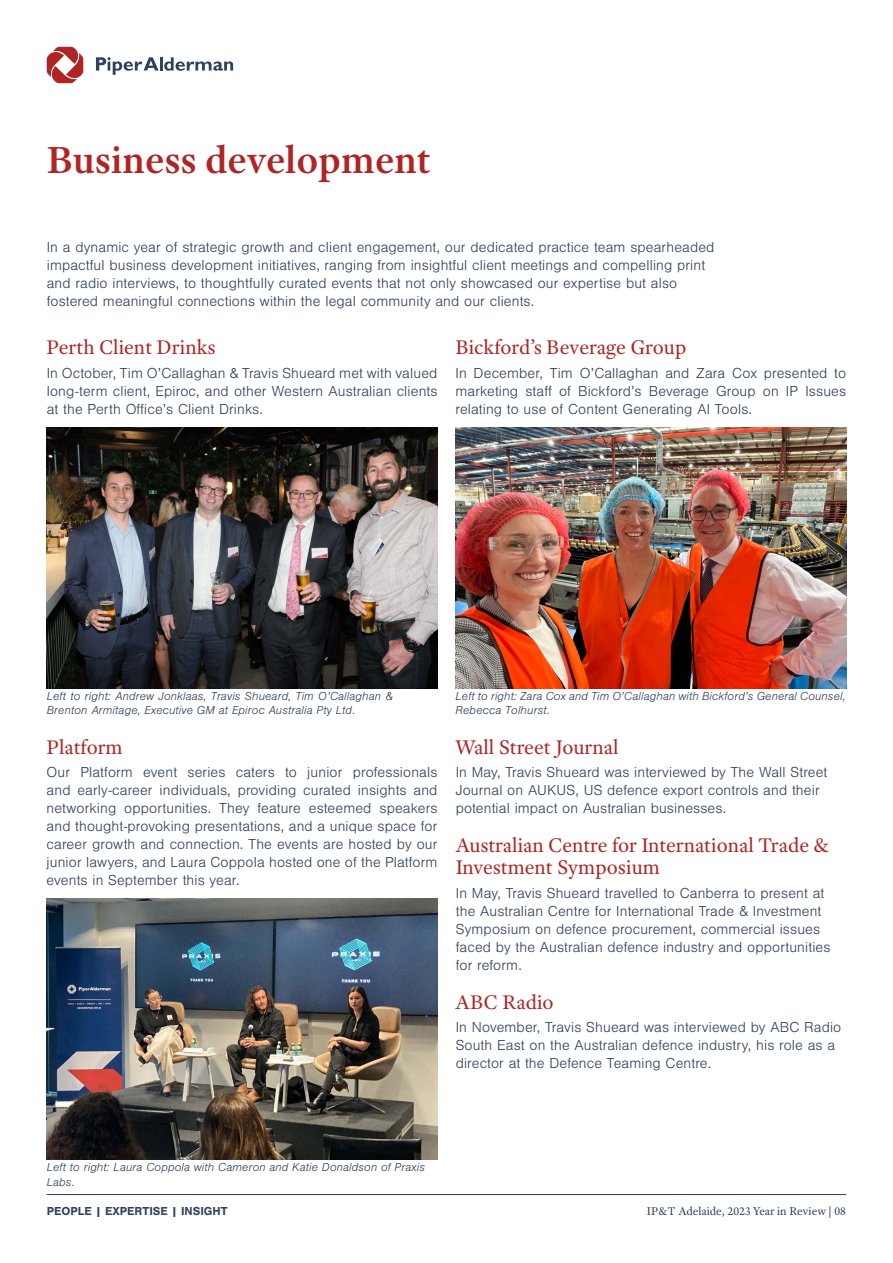
<style>
.page{position:relative;width:893px;height:1263px;background:#fff}
.page>*{position:absolute;margin:0;border:0;box-sizing:border-box;transform-origin:0 0}
.t1{font:600 40.5px "Adobe Text Pro";color:#b02424}
.t2{font:21px/22.5px "Adobe Text Pro";color:#b02424}
.t3{font:300 15px/18px "Nimbus San";letter-spacing:.01em;color:#30405e}
.t4{font:italic 300 12px/14.4px "Nimbus San";letter-spacing:.01em;color:#30405e}
.t5{font:12px "Adobe Text Pro";color:#30405e}
.t6{font:700 12px "Nimbus San";color:#30405e}
.s1{font-style:normal}
</style>
<div class="page">
<svg style="left:47px;top:47px;width:36px;height:36px"></svg>
<svg style="left:96px;top:57px;width:137px;height:18px"></svg>
<img style="left:47px;top:428px;width:390px;height:260px">
<img style="left:455px;top:428px;width:391px;height:260px">
<hr style="left:47px;top:1194px;width:799px;height:1px;background:#30405e">
<img style="left:47px;top:899px;width:390px;height:261px">
<h1 class="t1" style="left:47px;top:134px;width:385px">Business development</h1>
<p class="t3" style="left:47px;top:238px;width:669px">In a dynamic year of strategic growth and client engagement, our dedicated practice team spearheaded impactful business development initiatives, ranging from insightful client meetings and compelling print and radio interviews, to thoughtfully curated events that not only showcased our expertise but also fostered meaningful connections within the legal community and our clients.</p>
<h2 class="t2" style="left:47px;top:336px;width:170px">Perth Client Drinks</h2>
<p class="t3" style="left:47px;top:364px;width:392px;text-align:justify">In October, Tim O’Callaghan &amp; Travis Shueard met with valued long-term client, Epiroc, and other Western Australian clients at the Perth Office’s Client Drinks.</p>
<p class="t3" style="left:455px;top:364px;width:392px;text-align:justify">In December, Tim O’Callaghan and Zara Cox presented to marketing staff of Bickford’s Beverage Group on IP Issues relating to use of Content Generating AI Tools.</p>
<h2 class="t2" style="left:455px;top:336px;width:232px">Bickford’s Beverage Group</h2>
<p class="t4" style="left:47px;top:689px;width:348px">Left to right: Andrew Jonklaas, Travis Shueard, Tim O’Callaghan &amp;<br>Brenton Armitage, Executive GM at Epiroc Australia Pty Ltd<span class="s1">.</span></p>
<h2 class="t2" style="left:47px;top:735px;width:78px">Platform</h2>
<p class="t3" style="left:47px;top:764px;width:392px;text-align:justify">Our Platform event series caters to junior professionals and early-career individuals, providing curated insights and networking opportunities. They feature esteemed speakers and thought-provoking presentations, and a unique space for career growth and connection. The events are hosted by our junior lawyers, and Laura Coppola hosted one of the Platform events in September this year.</p>
<p class="t4" style="left:455px;top:689px;width:392px">Left to right: Zara Cox and Tim O’Callaghan with Bickford’s General Counsel,<br>Rebecca Tolhurst<span class="s1">.</span></p>
<h2 class="t2" style="left:455px;top:735px;width:164px">Wall Street Journal</h2>
<p class="t3" style="left:456px;top:764px;width:373px">In May, Travis Shueard was interviewed by The Wall Street<br>Journal on AUKUS, US defence export controls and their potential impact on Australian businesses.</p>
<h2 class="t2" style="left:456px;top:833px;width:375px">Australian Centre for International Trade &amp;<br>Investment Symposium</h2>
<p class="t3" style="left:456px;top:884px;width:376px">In May, Travis Shueard travelled to Canberra to present at the Australian Centre for International Trade &amp; Investment Symposium on defence procurement, commercial issues faced by the Australian defence industry and opportunities for reform.</p>
<h2 class="t2" style="left:455px;top:990px;width:100px">ABC Radio</h2>
<p class="t3" style="left:456px;top:1019px;width:387px">In November, Travis Shueard was interviewed by ABC Radio<br>South East on the Australian defence industry, his role as a director at the Defence Teaming Centre.</p>
<p class="t4" style="left:47px;top:1160px;width:380px">Left to right: Laura Coppola with Cameron and Katie Donaldson of Praxis<br>Labs<span class="s1">.</span></p>
<p class="t6" style="left:47px;top:1204px;width:182px">PEOPLE | EXPERTISE | INSIGHT</p>
<p class="t5" style="left:647px;top:1204px;width:200px">IP&amp;T Adelaide, 2023 Year in Review | 08</p>
</div>
